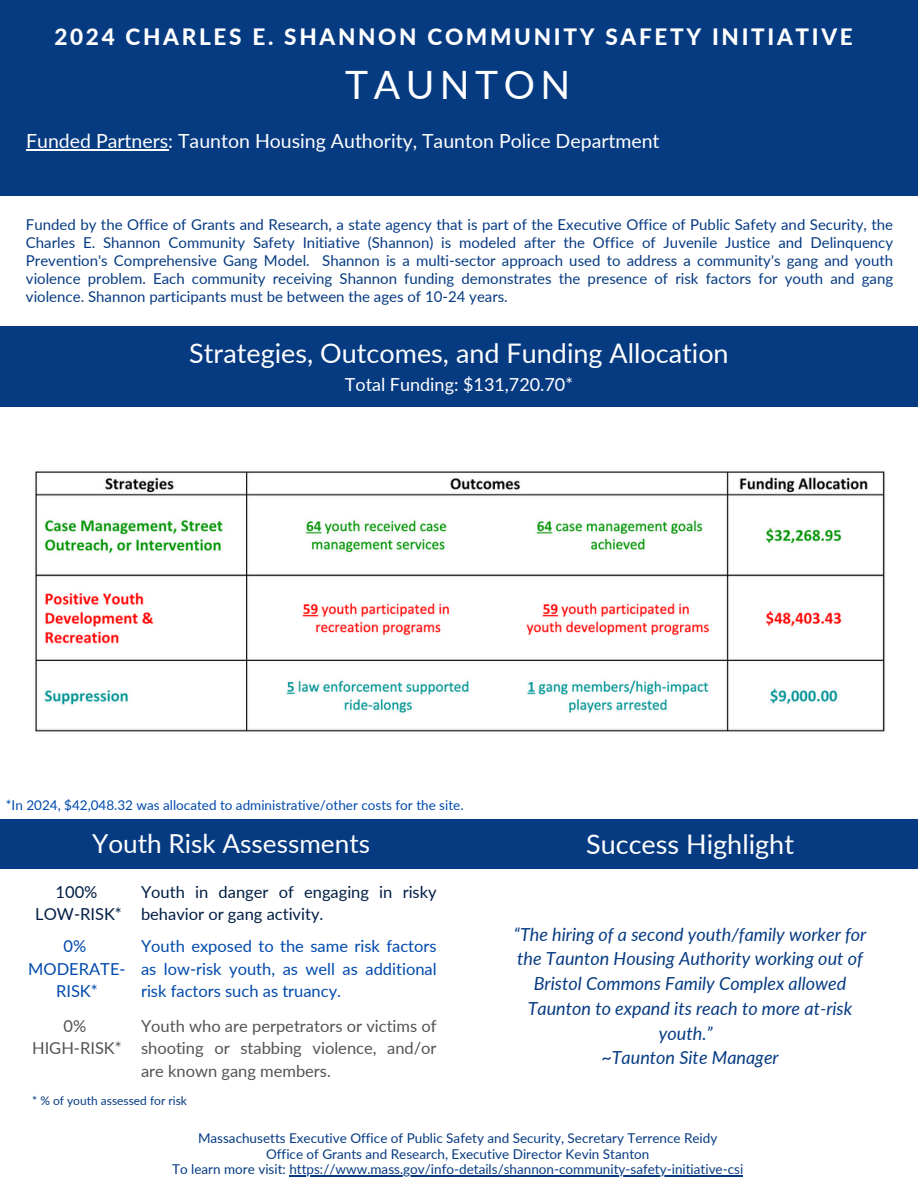
<style>
.page{position:relative;width:918px;height:1188px;background:#fff}
.page>*{position:absolute;margin:0;border:0;box-sizing:border-box;transform-origin:0 0}
.t1{font:39.15px "Lato";letter-spacing:.14em;color:#fff}
.t2{font:27px "Lato";color:#fff}
.t3{font:26.1px "Lato";color:#fff}
.t4{font:800 22.5px "Lato";letter-spacing:.12em;color:#fff}
.t5{font:19.5px "Lato";color:#fff}
.t6{font:italic 18px/24.8px "Lato";color:#063b82;text-align:center}
.t7{font:18px "Lato";color:#fff}
.t8{font:16.5px/22.5px "Lato";color:#004aad;text-align:justify}
.t9{font:16.5px/22.5px "Lato";color:#545454;text-align:center}
.t10{font:16.5px/22.5px "Lato";color:#021e44}
.t11{font:15px/18px "Lato";color:#063b82;text-align:justify}
.t12{font:13.5px "Lato";color:#063b82}
.t13{font:13.5px "Lato";color:#004aad}
.t14{font:12px "Lato";color:#063b82}
</style>
<div class="page">
<div style="left:0;top:0;width:918px;height:195px;background:#063b82"></div>
<div style="left:0;top:326px;width:918px;height:81px;background:#063b82"></div>
<div style="left:0;top:820px;width:918px;height:49px;background:#063b82"></div>
<img style="left:35px;top:471px;width:850px;height:261px">
<hr style="left:26px;top:149px;width:142px;height:1px;background:#fff">
<hr style="left:289px;top:1176px;width:454px;height:1px;background:#063b82">
<p class="t4" style="left:54px;top:23px;width:800px">2024 CHARLES E. SHANNON COMMUNITY SAFETY INITIATIVE</p>
<h3 class="t1" style="left:345px;top:60px;width:227px">TAUNTON</h3>
<h1 class="t5" style="left:26px;top:129px;width:635px">Funded Partners: Taunton Housing Authority, Taunton Police Department</h1>
<h5 class="t11" style="left:26px;top:215px;width:869px">Funded by the Office of Grants and Research, a state agency that is part of the Executive Office of Public Safety and Security, the Charles E. Shannon Community Safety Initiative (Shannon) is modeled after the Office of Juvenile Justice and Delinquency Prevention's Comprehensive Gang Model. Shannon is a multi-sector approach used to address a community's gang and youth violence problem. Each community receiving Shannon funding demonstrates the presence of risk factors for youth and gang violence. Shannon participants must be between the ages of 10-24 years.</h5>
<h2 class="t2" style="left:189px;top:336px;width:541px">Strategies, Outcomes, and Funding Allocation</h2>
<h2 class="t7" style="left:345px;top:373px;width:230px">Total Funding: $131,720.70*</h2>
<p class="t13" style="left:6px;top:796px;width:459px">*In 2024, $42,048.32 was allocated to administrative/other costs for the site.</p>
<h5 class="t3" style="left:92px;top:827px;width:279px">Youth Risk Assessments</h5>
<h6 class="t2" style="left:586px;top:827px;width:209px">Success Highlight</h6>
<h4 class="t10" style="left:141px;top:880px;width:297px">Youth in danger of engaging in risky behavior or gang activity.</h4>
<h6 class="t8" style="left:141px;top:934px;width:297px">Youth exposed to the same risk factors as low-risk youth, as well as additional risk factors such as truancy.</h6>
<h2 class="t10" style="left:35px;top:880px;width:88px;text-align:center">100%<br>LOW-RISK*</h2>
<h4 class="t8" style="left:28px;top:934px;width:99px;text-align:center">0%<br>MODERATE-<br>RISK*</h4>
<p class="t9" style="left:32px;top:1014px;width:91px">0%<br>HIGH-RISK*</p>
<p class="t9" style="left:141px;top:1014px;width:297px;text-align:justify">Youth who are perpetrators or victims of shooting or stabbing violence, and/or are known gang members.</p>
<h6 class="t14" style="left:32px;top:1093px;width:156px">* % of youth assessed for risk</h6>
<h5 class="t6" style="left:514px;top:921px;width:354px">“The hiring of a second youth/family worker for the Taunton Housing Authority working out of Bristol Commons Family Complex allowed Taunton to expand its reach to more at-risk youth.”<br>~Taunton Site Manager</h5>
<h6 class="t12" style="left:198px;top:1130px;width:521px">Massachusetts Executive Office of Public Safety and Security, Secretary Terrence Reidy</h6>
<p class="t12" style="left:266px;top:1145px;width:385px">Office of Grants and Research, Executive Director Kevin Stanton</p>
<h4 class="t12" style="left:172px;top:1161px;width:573px">To learn more visit: https://www.mass.gov/info-details/shannon-community-safety-initiative-csi</h4>
</div>
